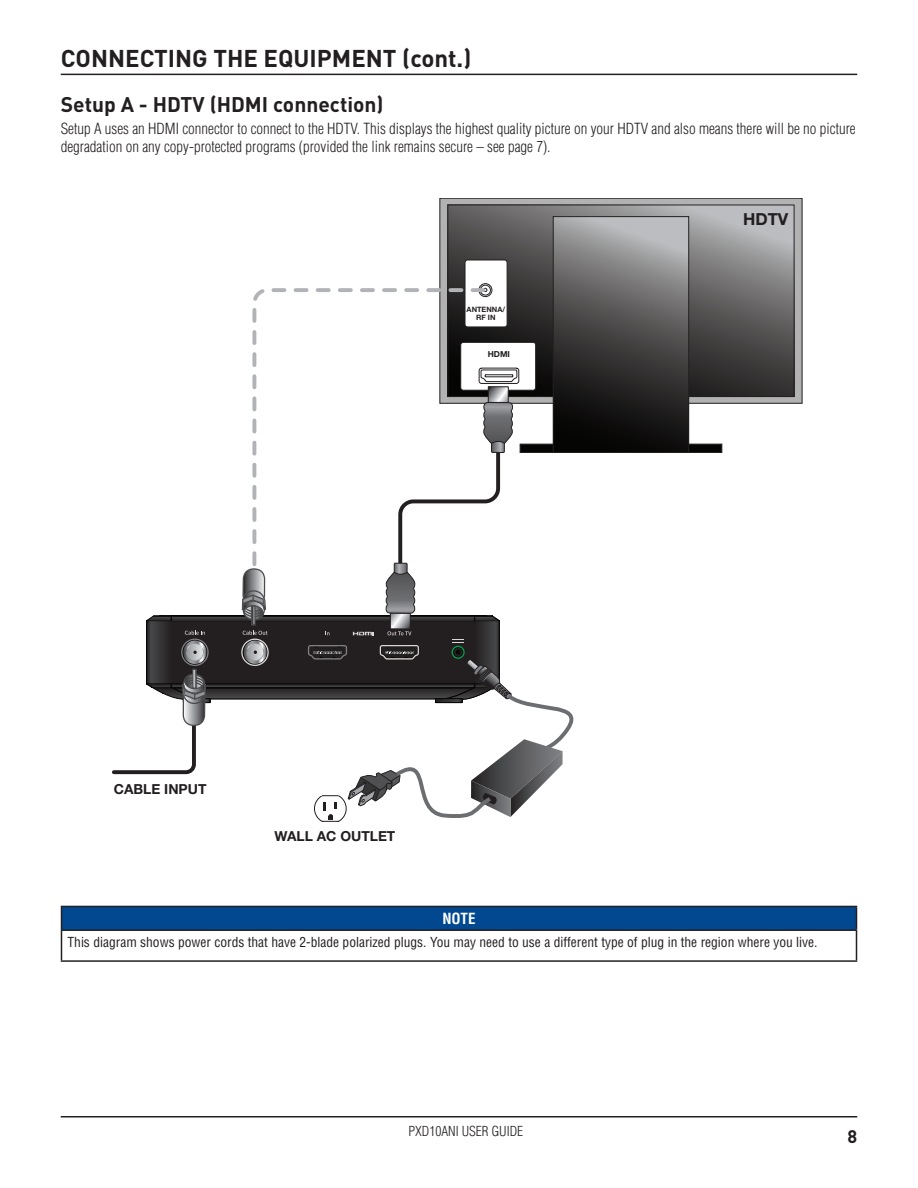
<style>
.page{position:relative;width:918px;height:1188px;background:#fff}
.page>*{position:absolute;margin:0;border:0;box-sizing:border-box;transform-origin:0 0}
.Header__no_TOC{font:700 24px "DIN";color:#231f20}
.Heading_2{font:700 21px "DIN";color:#231f20}
.t1{font:700 18px "DIN";color:#231f20}
.t2{font:700 16.65px "Helvetica Neue";color:#231f20}
.body{font:300 condensed 15px/18.8px "Helvetica";color:#231f20}
.Cell_heading{font:700 condensed 15px "Helvetica";color:#fff}
.t3{font:700 13.8px "Helvetica Neue";color:#231f20}
.Cell_body_Reg{font:condensed 13.5px "Helvetica";color:#231f20}
.t4{font:300 condensed 13.5px "Helvetica";color:#231f20}
.t5{font:700 8.25px "Helvetica Neue";color:#231f20}
.t6{font:700 7.35px/8.9px "Helvetica Neue";color:#231f20;text-align:center}
</style>
<div class="page">
<hr style="left:61px;top:1116px;width:796px;height:2px;background:#231f20">
<hr style="left:61px;top:74px;width:796px;height:1px;background:#231f20">
<div style="left:62px;top:906px;width:794px;height:24px;background:#014890"></div>
<hr style="left:61px;top:906px;width:796px;height:1px;background:#231f20">
<hr style="left:61px;top:929px;width:796px;height:2px;background:#231f20">
<svg style="left:61px;top:907px;width:1px;height:53px"></svg>
<svg style="left:856px;top:907px;width:1px;height:53px"></svg>
<hr style="left:61px;top:960px;width:796px;height:2px;background:#231f20">
<svg style="left:440px;top:198px;width:362px;height:206px;background:#9a9a9a"></svg>
<svg style="left:450px;top:207px;width:342px;height:188px;background:#605f5f"></svg>
<div style="left:448px;top:205px;width:346px;height:192px;border:1px solid #231f20"></div>
<div style="left:520px;top:444px;width:202px;height:9px;background:#050504;border:1px solid #231f20"></div>
<svg style="left:555px;top:218px;width:132px;height:229px;background:#565455"></svg>
<div style="left:553px;top:216px;width:136px;height:237px;border:1px solid #231f20"></div>
<div style="left:465px;top:260px;width:42px;height:67px;background:#fff;border-radius:3px"></div>
<div style="left:465px;top:260px;width:42px;height:67px;border:1px solid #231f20;border-radius:3px"></div>
<svg style="left:480px;top:283px;width:13px;height:13px"></svg>
<div style="left:461px;top:342px;width:75px;height:48px;background:#fff;border-radius:3px"></div>
<div style="left:460px;top:342px;width:76px;height:49px;border:1px solid #231f20;border-radius:3px"></div>
<svg style="left:489px;top:368px;width:30px;height:16px"></svg>
<svg style="left:252px;top:286px;width:237px;height:116px"></svg>
<svg style="left:490px;top:388px;width:17px;height:13px"></svg>
<div style="left:488px;top:386px;width:21px;height:17px;border:1px solid #231f20"></div>
<svg style="left:112px;top:402px;width:474px;height:420px"></svg>
<p class="Header__no_TOC" style="left:61px;top:42px;width:412px">CONNECTING THE EQUIPMENT (cont.)</p>
<p class="Heading_2" style="left:61px;top:91px;width:324px">Setup A - HDTV (HDMI connection)</p>
<p class="body" style="left:61px;top:119px;width:796px">Setup A uses an HDMI connector to connect to the HDTV. This displays the highest quality picture on your HDTV and also means there will be no picture degradation on any copy-protected programs (provided the link remains secure – see page 7).</p>
<p class="t6" style="left:467px;top:305px;width:40px">ANTENNA/<br>RF IN</p>
<p class="t5" style="left:488px;top:348px;width:24px">HDMI</p>
<p class="t3" style="left:114px;top:779px;width:94px">CABLE INPUT</p>
<p class="t3" style="left:274px;top:826px;width:123px">WALL AC OUTLET</p>
<p class="t2" style="left:743px;top:206px;width:47px">HDTV</p>
<p class="Cell_heading" style="left:442px;top:909px;width:35px">NOTE</p>
<p class="Cell_body_Reg" style="left:68px;top:934px;width:752px">This diagram shows power cords that have 2-blade polarized plugs. You may need to use a different type of plug in the region where you live.</p>
<p class="t4" style="left:408px;top:1123px;width:116px">PXD10ANI USER GUIDE</p>
<p class="t1" style="left:847px;top:1125px;width:11px">8</p>
</div>
